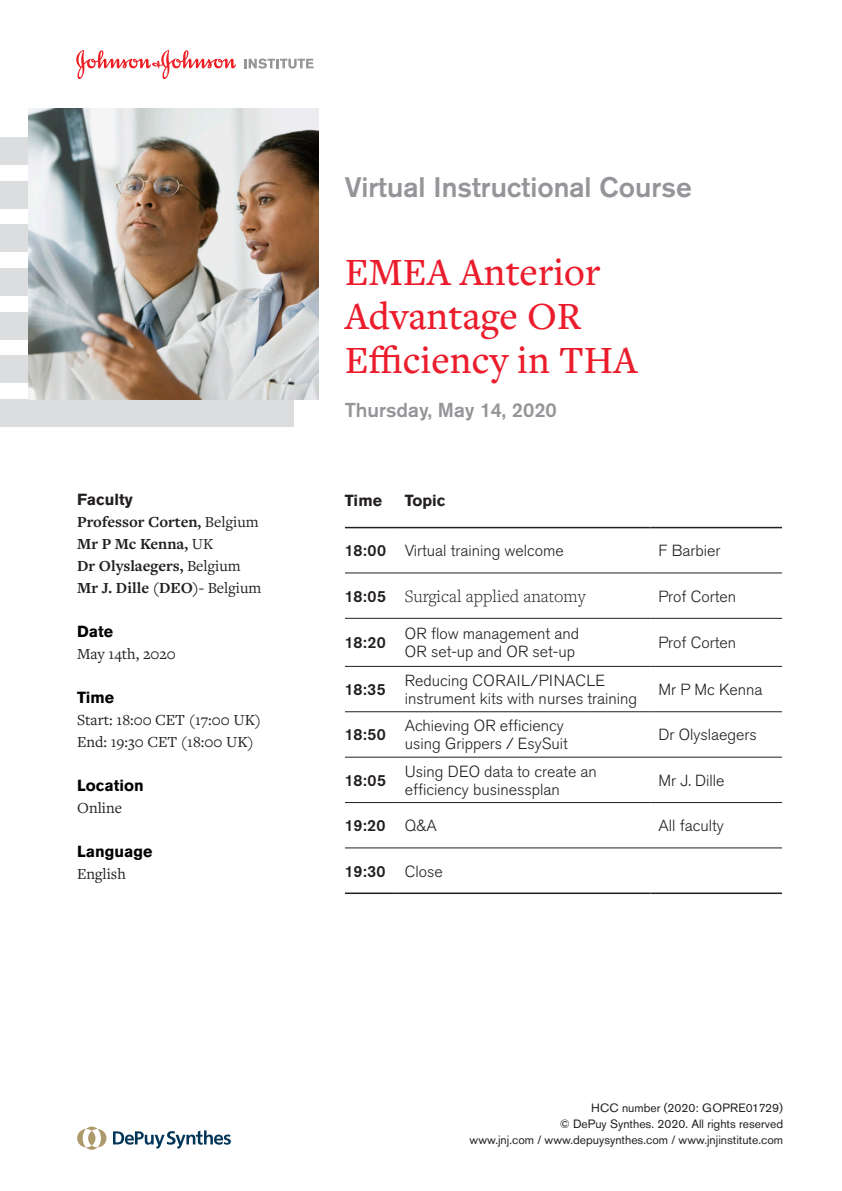
<style>
.page{position:relative;width:842px;height:1191px;background:#fff}
.page>*{position:absolute;margin:0;border:0;box-sizing:border-box;transform-origin:0 0}
.t1{font:500 40px/44px "Freight Text Pro";color:#eb1c2b}
.Subtitle{font:500 28px "Akzidenz Grotesk Pro";color:#939598}
.Subtitle-2{font:500 20px "Akzidenz Grotesk Pro";color:#939598}
.Table_Body_Copy{font:300 18px "Freight Text Pro";color:#231f20}
.Table_Body_Copy-2{font:300 16px/18px "Akzidenz Grotesk Pro";color:#231f20}
.Key_Info{font:700 16px "Freight Text Pro";color:#231f20}
.Key_Info-2{font:16px "Freight Text Pro";color:#231f20}
.Table_Number{font:500 16px "Akzidenz Grotesk Pro";letter-spacing:-.005em;color:#231f20}
.Subhead{font:700 16px "Akzidenz Grotesk Pro";color:#000}
.Subhead-2{font:700 16px "Akzidenz Grotesk Pro";color:#231f20}
.Key_Info-3{font:700 16px "Akzidenz Grotesk Pro";color:#000}
.t2{font:12px "Akzidenz Grotesk Pro";color:#231f20}
.s1{font-weight:400}
</style>
<div class="page">
<svg style="left:76px;top:50px;width:160px;height:29px"></svg>
<svg style="left:244px;top:58px;width:70px;height:11px"></svg>
<div style="left:0;top:268px;width:294px;height:28px;background:#dcdddf"></div>
<div style="left:0;top:181px;width:294px;height:27px;background:#dcdddf"></div>
<div style="left:0;top:312px;width:294px;height:27px;background:#dcdddf"></div>
<div style="left:0;top:356px;width:294px;height:27px;background:#dcdddf"></div>
<div style="left:0;top:225px;width:294px;height:27px;background:#dcdddf"></div>
<div style="left:0;top:138px;width:294px;height:27px;background:#dcdddf"></div>
<div style="left:0;top:399px;width:294px;height:27px;background:#dcdddf"></div>
<img style="left:28px;top:109px;width:291px;height:290px">
<hr style="left:345px;top:572px;width:52px;height:1px;background:#231f20">
<hr style="left:397px;top:572px;width:254px;height:1px;background:#231f20">
<hr style="left:651px;top:572px;width:131px;height:1px;background:#231f20">
<hr style="left:345px;top:618px;width:52px;height:1px;background:#231f20">
<hr style="left:397px;top:618px;width:254px;height:1px;background:#231f20">
<hr style="left:651px;top:618px;width:131px;height:1px;background:#231f20">
<hr style="left:345px;top:666px;width:52px;height:1px;background:#231f20">
<hr style="left:397px;top:666px;width:254px;height:1px;background:#231f20">
<hr style="left:651px;top:666px;width:131px;height:1px;background:#231f20">
<hr style="left:345px;top:711px;width:52px;height:1px;background:#231f20">
<hr style="left:397px;top:711px;width:254px;height:1px;background:#231f20">
<hr style="left:651px;top:711px;width:131px;height:1px;background:#231f20">
<hr style="left:345px;top:757px;width:52px;height:1px;background:#231f20">
<hr style="left:397px;top:757px;width:254px;height:1px;background:#231f20">
<hr style="left:651px;top:757px;width:131px;height:1px;background:#231f20">
<hr style="left:345px;top:892px;width:52px;height:2px;background:#231f20">
<hr style="left:397px;top:892px;width:254px;height:2px;background:#231f20">
<hr style="left:651px;top:892px;width:131px;height:2px;background:#231f20">
<hr style="left:345px;top:527px;width:52px;height:1px;background:#231f20">
<hr style="left:397px;top:527px;width:254px;height:1px;background:#231f20">
<hr style="left:651px;top:527px;width:131px;height:1px;background:#231f20">
<hr style="left:345px;top:802px;width:52px;height:1px;background:#231f20">
<hr style="left:397px;top:802px;width:254px;height:1px;background:#231f20">
<hr style="left:651px;top:802px;width:131px;height:1px;background:#231f20">
<hr style="left:345px;top:847px;width:52px;height:1px;background:#231f20">
<hr style="left:397px;top:847px;width:254px;height:1px;background:#231f20">
<hr style="left:651px;top:847px;width:131px;height:1px;background:#231f20">
<svg style="left:113px;top:1130px;width:118px;height:18px"></svg>
<svg style="left:77px;top:1126px;width:29px;height:23px"></svg>
<p class="Subhead-2" style="left:77px;top:489px;width:57px">Faculty</p>
<p class="Key_Info" style="left:77px;top:511px;width:183px">Professor Corten, <span class="s1">Belgium</span></p>
<p class="Key_Info" style="left:77px;top:533px;width:138px">Mr P Mc Kenna, <span class="s1">UK</span></p>
<p class="Key_Info" style="left:77px;top:555px;width:165px">Dr Olyslaegers, <span class="s1">Belgium</span></p>
<p class="Key_Info" style="left:77px;top:577px;width:186px">Mr J. Dille (DEO)- <span class="s1">Belgium</span></p>
<p class="Key_Info-3" style="left:77px;top:621px;width:37px">Date</p>
<p class="Key_Info-2" style="left:77px;top:643px;width:100px">May 14th, 2020</p>
<p class="Subhead" style="left:77px;top:687px;width:39px">Time</p>
<p class="Key_Info-2" style="left:77px;top:709px;width:186px">Start: 18:00 CET (17:00 UK)</p>
<p class="Key_Info-2" style="left:77px;top:731px;width:178px">End: 19:30 CET (18:00 UK)</p>
<p class="Subhead" style="left:77px;top:775px;width:68px">Location</p>
<p class="Key_Info-2" style="left:77px;top:797px;width:47px">Online</p>
<p class="Subhead" style="left:77px;top:841px;width:77px">Language</p>
<p class="Key_Info-2" style="left:77px;top:863px;width:50px">English</p>
<p class="Subtitle" style="left:345px;top:169px;width:348px">Virtual Instructional Course</p>
<p class="t1" style="left:345px;top:248px;width:294px">EMEA Anterior<br>Advantage OR<br>Efficiency in THA</p>
<p class="Subtitle-2" style="left:345px;top:397px;width:213px">Thursday, May 14, 2020</p>
<p class="Subhead-2" style="left:345px;top:490px;width:39px">Time</p>
<p class="Subhead-2" style="left:405px;top:490px;width:42px">Topic</p>
<p class="Table_Number" style="left:345px;top:540px;width:43px">18:00</p>
<p class="Table_Body_Copy-2" style="left:405px;top:541px;width:160px">Virtual training welcome</p>
<p class="Table_Body_Copy-2" style="left:659px;top:541px;width:63px">F Barbier</p>
<p class="Table_Number" style="left:345px;top:585px;width:43px">18:05</p>
<p class="Table_Body_Copy" style="left:405px;top:584px;width:182px">Surgical applied anatomy</p>
<p class="Table_Body_Copy-2" style="left:659px;top:587px;width:79px">Prof Corten</p>
<p class="Table_Number" style="left:345px;top:632px;width:42px">18:20</p>
<p class="Table_Body_Copy-2" style="left:405px;top:625px;width:176px">OR flow management and<br>OR set-up and OR set-up</p>
<p class="Table_Body_Copy-2" style="left:659px;top:634px;width:79px">Prof Corten</p>
<p class="Table_Number" style="left:345px;top:679px;width:42px">18:35</p>
<p class="Table_Body_Copy-2" style="left:405px;top:671px;width:234px">Reducing CORAIL/PINACLE instrument kits with nurses training</p>
<p class="Table_Body_Copy-2" style="left:659px;top:680px;width:105px">Mr P Mc Kenna</p>
<p class="Table_Number" style="left:345px;top:724px;width:42px">18:50</p>
<p class="Table_Body_Copy-2" style="left:405px;top:717px;width:165px">Achieving OR efficiency using Grippers / EsySuit</p>
<p class="Table_Body_Copy-2" style="left:659px;top:726px;width:100px">Dr Olyslaegers</p>
<p class="Table_Number" style="left:345px;top:770px;width:43px">18:05</p>
<p class="Table_Body_Copy-2" style="left:405px;top:762px;width:194px">Using DEO data to create an efficiency businessplan</p>
<p class="Table_Body_Copy-2" style="left:659px;top:771px;width:67px">Mr J. Dille</p>
<p class="Table_Number" style="left:345px;top:815px;width:42px">19:20</p>
<p class="Table_Body_Copy-2" style="left:405px;top:816px;width:33px">Q&amp;A</p>
<p class="Table_Body_Copy-2" style="left:659px;top:816px;width:67px">All faculty</p>
<p class="Table_Number" style="left:345px;top:860px;width:42px">19:30</p>
<p class="Table_Body_Copy-2" style="left:405px;top:862px;width:39px">Close</p>
<p class="t2" style="left:591px;top:1100px;width:193px">HCC number (2020: GOPRE01729)</p>
<p class="t2" style="left:560px;top:1116px;width:225px">© DePuy Synthes. 2020. All rights reserved</p>
<p class="t2" style="left:470px;top:1132px;width:315px">www.jnj.com / www.depuysynthes.com / www.jnjinstitute.com</p>
</div>
